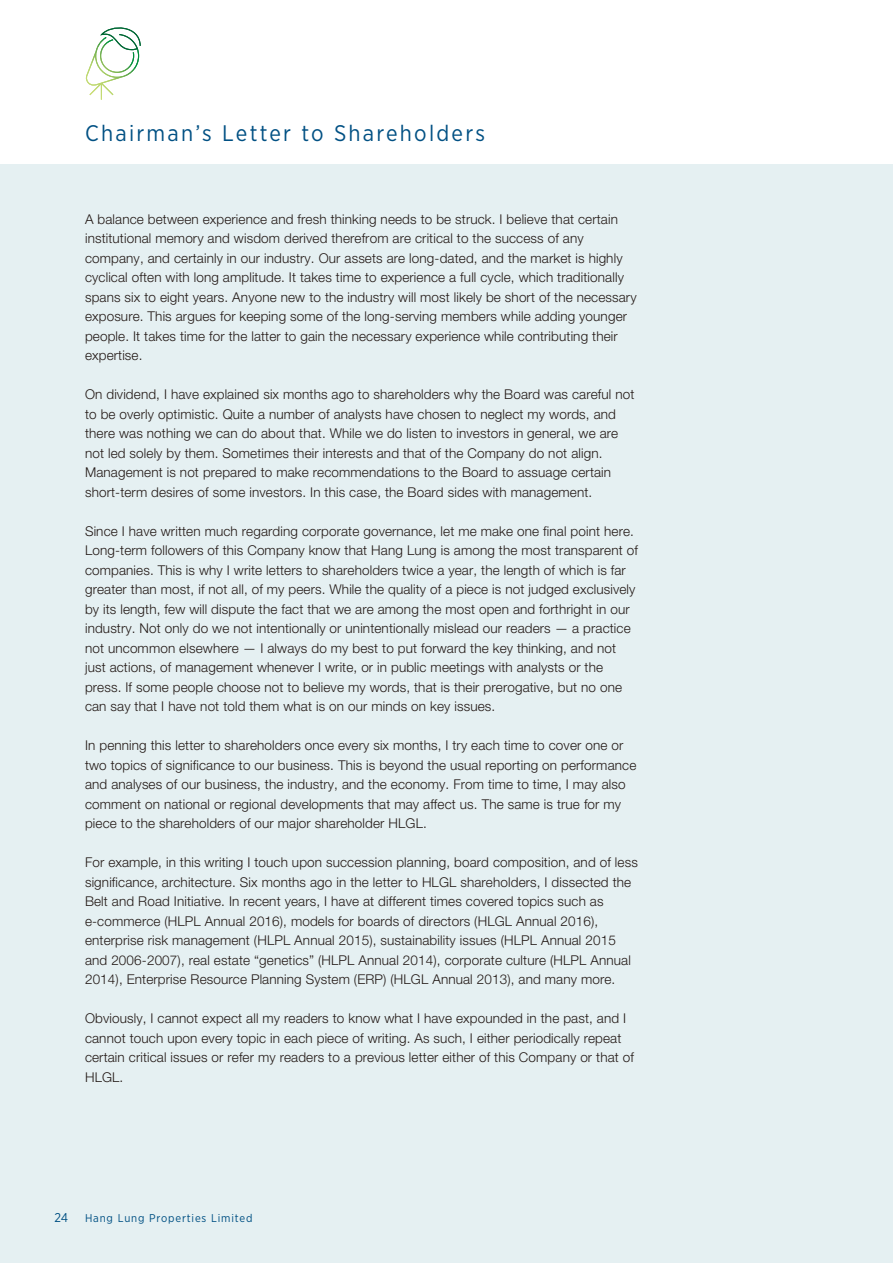
<style>
.page{position:relative;width:893px;height:1263px;background:#e5f0f2}
.page>*{position:absolute;margin:0;border:0;box-sizing:border-box;transform-origin:0 0}
.t1{font:22.5px "Gotham Narrow";letter-spacing:.1em;color:#005083}
.t2{font:300 13.5px/19.5px "Helvetica Neue LT Std";letter-spacing:.01em;color:#231916}
.t3{font:12.75px "Gotham Narrow";color:#005083}
.t4{font:11.25px "Gotham Narrow";letter-spacing:.075em;color:#005083}
</style>
<div class="page">
<div style="left:0;top:0;width:893px;height:164px;background:#fff"></div>
<svg style="left:85px;top:27px;width:56px;height:73px"></svg>
<h1 class="t1" style="left:85px;top:125px;width:402px">Chairman’s Letter to Shareholders</h1>
<p class="t2" style="left:85px;top:211px;width:553px">A balance between experience and fresh thinking needs to be struck. I believe that certain institutional memory and wisdom derived therefrom are critical to the success of any company, and certainly in our industry. Our assets are long-dated, and the market is highly cyclical often with long amplitude. It takes time to experience a full cycle, which traditionally spans six to eight years. Anyone new to the industry will most likely be short of the necessary exposure. This argues for keeping some of the long-serving members while adding younger people. It takes time for the latter to gain the necessary experience while contributing their expertise.</p>
<p class="t2" style="left:85px;top:386px;width:551px">On dividend, I have explained six months ago to shareholders why the Board was careful not to be overly optimistic. Quite a number of analysts have chosen to neglect my words, and there was nothing we can do about that. While we do listen to investors in general, we are not led solely by them. Sometimes their interests and that of the Company do not align.<br>Management is not prepared to make recommendations to the Board to assuage certain short-term desires of some investors. In this case, the Board sides with management.</p>
<p class="t2" style="left:85px;top:523px;width:554px">Since I have written much regarding corporate governance, let me make one final point here.<br>Long-term followers of this Company know that Hang Lung is among the most transparent of companies. This is why I write letters to shareholders twice a year, the length of which is far greater than most, if not all, of my peers. While the quality of a piece is not judged exclusively by its length, few will dispute the fact that we are among the most open and forthright in our industry. Not only do we not intentionally or unintentionally mislead our readers — a practice not uncommon elsewhere — I always do my best to put forward the key thinking, and not just actions, of management whenever I write, or in public meetings with analysts or the press. If some people choose not to believe my words, that is their prerogative, but no one can say that I have not told them what is on our minds on key issues.</p>
<p class="t2" style="left:85px;top:737px;width:553px">In penning this letter to shareholders once every six months, I try each time to cover one or two topics of significance to our business. This is beyond the usual reporting on performance and analyses of our business, the industry, and the economy. From time to time, I may also comment on national or regional developments that may affect us. The same is true for my piece to the shareholders of our major shareholder HLGL.</p>
<p class="t2" style="left:85px;top:854px;width:554px">For example, in this writing I touch upon succession planning, board composition, and of less significance, architecture. Six months ago in the letter to HLGL shareholders, I dissected the Belt and Road Initiative. In recent years, I have at different times covered topics such as e-commerce (HLPL Annual 2016), models for boards of directors (HLGL Annual 2016), enterprise risk management (HLPL Annual 2015), sustainability issues (HLPL Annual 2015 and 2006-2007), real estate “genetics” (HLPL Annual 2014), corporate culture (HLPL Annual 2014), Enterprise Resource Planning System (ERP) (HLGL Annual 2013), and many more.</p>
<p class="t2" style="left:85px;top:1010px;width:550px">Obviously, I cannot expect all my readers to know what I have expounded in the past, and I cannot touch upon every topic in each piece of writing. As such, I either periodically repeat certain critical issues or refer my readers to a previous letter either of this Company or that of HLGL.</p>
<p class="t3" style="left:55px;top:1213px;width:15px">24</p>
<p class="t4" style="left:85px;top:1213px;width:169px">Hang Lung Properties Limited</p>
</div>
